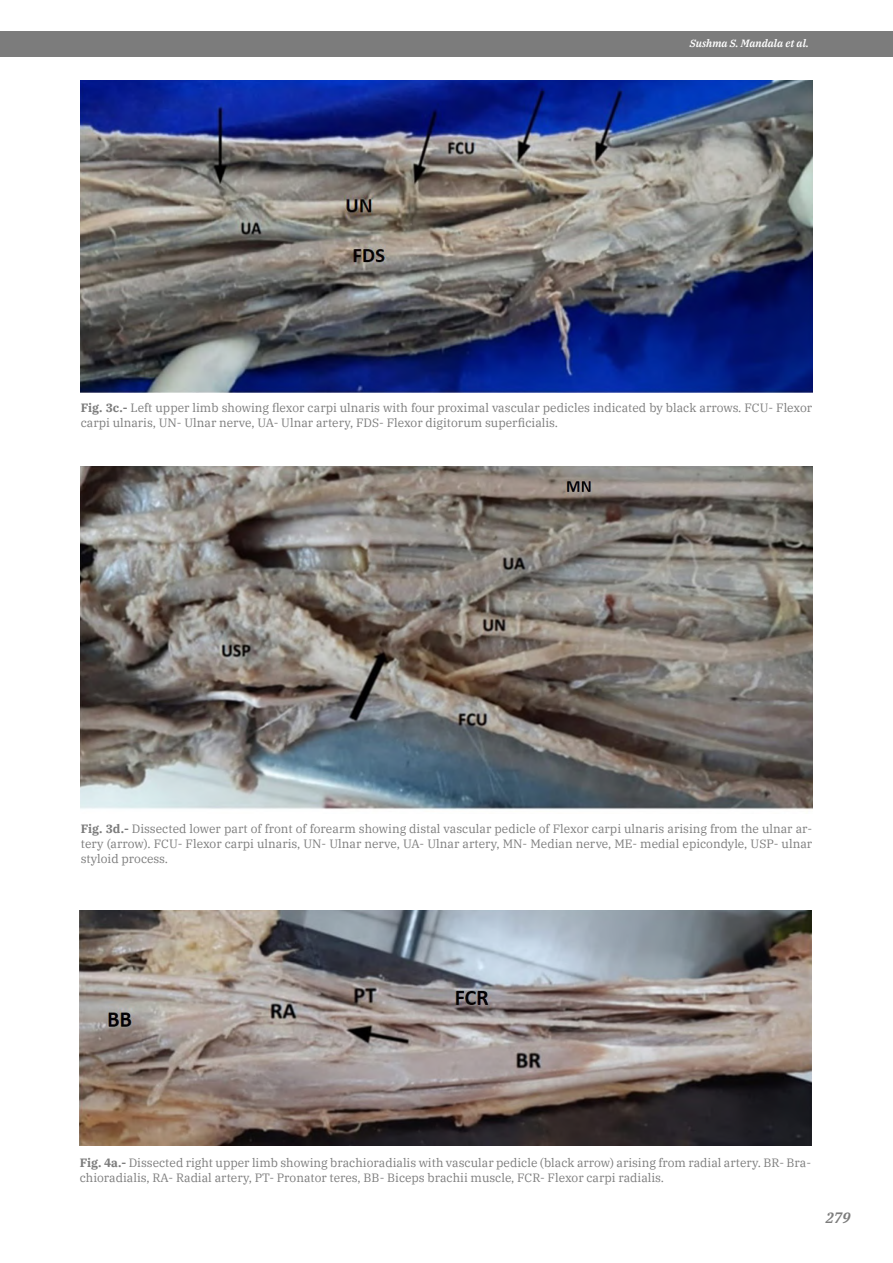
<style>
.page{position:relative;width:893px;height:1263px;background:#fff}
.page>*{position:absolute;margin:0;border:0;box-sizing:border-box;transform-origin:0 0}
.t1{font:italic 600 15px "IBM Plex Serif";color:#7c7c7c}
.t2{font:12px/15px "IBM Plex Serif";color:#7c7c7c}
.t3{font:italic 600 10.5px "IBM Plex Serif";color:#fff}
.s1{font-weight:700}
</style>
<div class="page">
<div style="left:0;top:31px;width:893px;height:25px;background:#7c7c7c"></div>
<img style="left:81px;top:81px;width:731px;height:311px">
<img style="left:81px;top:467px;width:731px;height:343px">
<img style="left:80px;top:910px;width:731px;height:236px">
<p class="t3" style="left:690px;top:35px;width:121px">Sushma S. Mandala et al.</p>
<p class="t2" style="left:81px;top:400px;width:733px"><span class="s1">Fig. 3c.-</span> Left upper limb showing flexor carpi ulnaris with four proximal vascular pedicles indicated by black arrows. FCU- Flexor carpi ulnaris, UN- Ulnar nerve, UA- Ulnar artery, FDS- Flexor digitorum superficialis.</p>
<p class="t2" style="left:81px;top:820px;width:733px;text-align:justify"><span class="s1">Fig. 3d.-</span> Dissected lower part of front of forearm showing distal vascular pedicle of Flexor carpi ulnaris arising from the ulnar ar&shy;tery (arrow). FCU- Flexor carpi ulnaris, UN- Ulnar nerve, UA- Ulnar artery, MN- Median nerve, ME- medial epicondyle, USP- ulnar styloid process.</p>
<p class="t2" style="left:80px;top:1154px;width:733px"><span class="s1">Fig. 4a.-</span> Dissected right upper limb showing brachioradialis with vascular pedicle (black arrow) arising from radial artery. BR- Bra&shy;chioradialis, RA- Radial artery, PT- Pronator teres, BB- Biceps brachii muscle, FCR- Flexor carpi radialis.</p>
<p class="t1" style="left:826px;top:1206px;width:26px">279</p>
</div>
